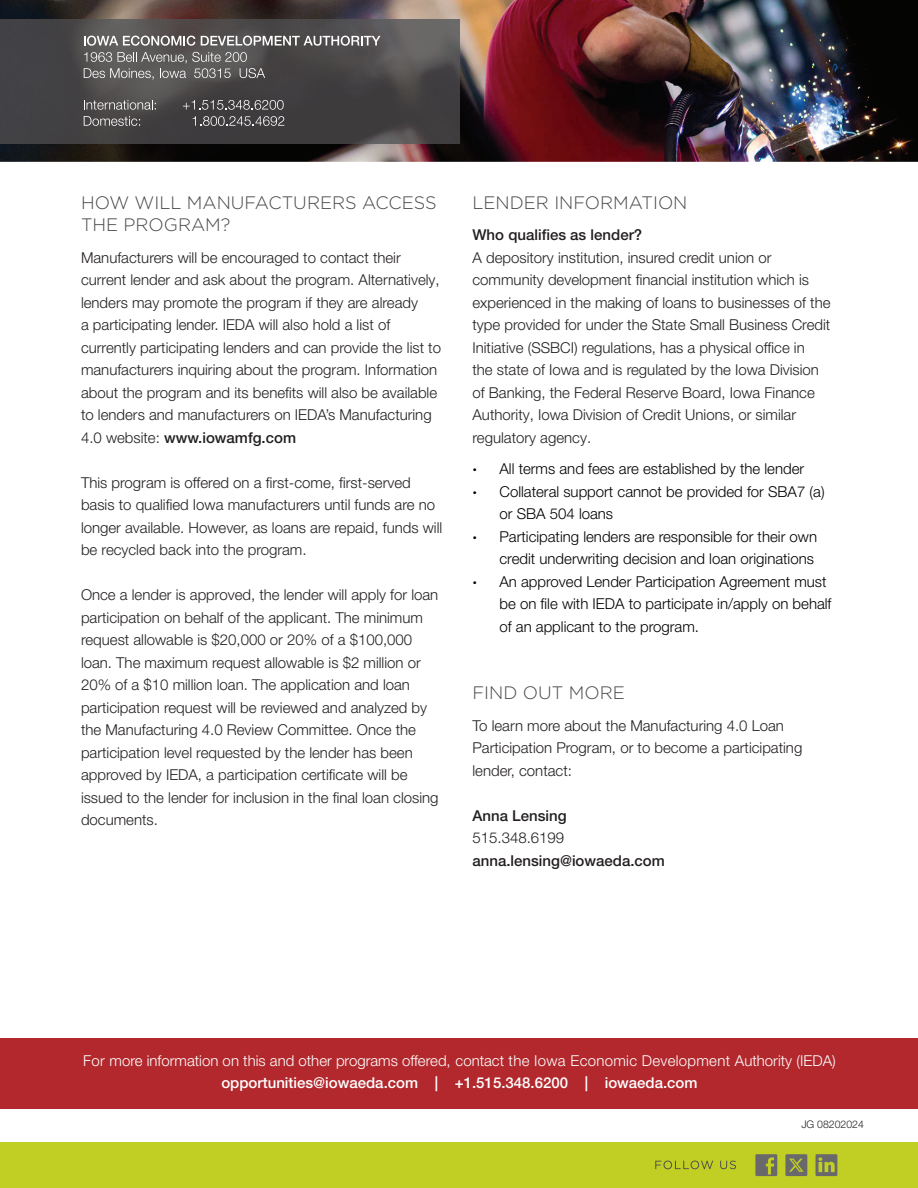
<style>
.page{position:relative;width:918px;height:1188px;background:#fff}
.page>*{position:absolute;margin:0;border:0;box-sizing:border-box;transform-origin:0 0}
.t1{font:300 18px/22.5px "Gotham";color:#474747}
.t2{font:300 15px/22.5px "Helvetica Neue LT Pro";color:#231f20}
.t3{font:300 15px/22.5px "Helvetica Neue LT Pro";color:#000}
.t4{font:300 15px "Helvetica Neue LT Pro";color:#fff}
.t5{font:500 15px "Helvetica Neue LT Pro";color:#231f20}
.t6{font:500 15px "Helvetica Neue LT Pro";color:#fff}
.t7{font:300 10.5px "Helvetica Neue LT Pro";color:#231f20}
.s1{font-weight:500}
.s2{font-weight:800}
</style>
<div class="page">
<img style="left:0;top:0;width:918px;height:162px">
<img style="left:0;top:19px;width:460px;height:125px">
<svg style="left:84px;top:36px;width:111px;height:10px"></svg>
<svg style="left:201px;top:36px;width:180px;height:10px"></svg>
<svg style="left:84px;top:52px;width:181px;height:28px;background:#71706f"></svg>
<svg style="left:84px;top:100px;width:72px;height:10px"></svg>
<svg style="left:183px;top:100px;width:101px;height:10px"></svg>
<svg style="left:84px;top:116px;width:56px;height:10px"></svg>
<svg style="left:193px;top:116px;width:91px;height:10px"></svg>
<div style="left:0;top:1142px;width:918px;height:46px;background:#c1ce23"></div>
<svg style="left:655px;top:1161px;width:58px;height:8px"></svg>
<svg style="left:720px;top:1161px;width:16px;height:8px"></svg>
<svg style="left:785px;top:1154px;width:22px;height:22px"></svg>
<svg style="left:755px;top:1154px;width:22px;height:22px"></svg>
<svg style="left:816px;top:1154px;width:21px;height:22px"></svg>
<div style="left:0;top:1039px;width:918px;height:70px;background:#b2282d"></div>
<p class="t1" style="left:81px;top:191px;width:357px">HOW WILL MANUFACTURERS ACCESS<br>THE PROGRAM?</p>
<p class="t2" style="left:81px;top:246px;width:362px">Manufacturers will be encouraged to contact their current lender and ask about the program. Alternatively, lenders may promote the program if they are already<br>a participating lender. IEDA will also hold a list of currently participating lenders and can provide the list to manufacturers inquiring about the program. Information about the program and its benefits will also be available to lenders and manufacturers on IEDA’s Manufacturing 4.0 website: <span class="s1">www.iowamfg.com</span></p>
<p class="t2" style="left:81px;top:471px;width:363px">This program is offered on a first-come, first-served basis to qualified Iowa manufacturers until funds are no longer available. However, as loans are repaid, funds will be recycled back into the program.</p>
<p class="t2" style="left:81px;top:583px;width:359px">Once a lender is approved, the lender will apply for loan participation on behalf of the applicant. The minimum request allowable is $20,000 or 20% of a $100,000 loan. The maximum request allowable is $2 million or 20% of a $10 million loan. The application and loan participation request will be reviewed and analyzed by the Manufacturing 4.0 Review Committee. Once the participation level requested by the lender has been approved by IEDA, a participation certificate will be issued to the lender for inclusion in the final loan closing documents.</p>
<p class="t1" style="left:472px;top:191px;width:217px">LENDER INFORMATION</p>
<p class="t5" style="left:472px;top:226px;width:171px">Who qualifies as lender?</p>
<p class="t2" style="left:472px;top:246px;width:360px">A depository institution, insured credit union or community development financial institution which is experienced in the making of loans to businesses of the type provided for under the State Small Business Credit Initiative (SSBCI) regulations, has a physical office in<br>the state of Iowa and is regulated by the Iowa Division of Banking, the Federal Reserve Board, Iowa Finance Authority, Iowa Division of Credit Unions, or similar regulatory agency.</p>
<p class="t3" style="left:472px;top:457px;width:333px"><span class="s2">·</span> All terms and fees are established by the lender</p>
<p class="t3" style="left:500px;top:480px;width:327px;text-indent:-27px"><span class="s2">·</span> Collateral support cannot be provided for SBA7 (a) or SBA 504 loans</p>
<p class="t3" style="left:472px;top:525px;width:346px;text-align:right"><span class="s2">·</span> Participating lenders are responsible for their own credit underwriting decision and loan originations</p>
<p class="t3" style="left:500px;top:570px;width:334px;text-indent:-27px"><span class="s2">·</span> An approved Lender Participation Agreement must be on file with IEDA to participate in/apply on behalf of an applicant to the program.</p>
<p class="t1" style="left:472px;top:681px;width:154px">FIND OUT MORE</p>
<p class="t2" style="left:472px;top:714px;width:331px">To learn more about the Manufacturing 4.0 Loan<br>Participation Program, or to become a participating lender, contact:</p>
<p class="t5" style="left:472px;top:806px;width:96px">Anna Lensing</p>
<p class="t2" style="left:472px;top:826px;width:93px">515.348.6199</p>
<p class="t5" style="left:472px;top:851px;width:194px">anna.lensing@iowaeda.com</p>
<p class="t4" style="left:83px;top:1051px;width:754px">For more information on this and other programs offered, contact the Iowa Economic Development Authority (IEDA)</p>
<p class="t6" style="left:221px;top:1074px;width:478px">opportunities@iowaeda.com | +1.515.348.6200 | iowaeda.com</p>
<p class="t7" style="left:801px;top:1118px;width:64px">JG 08202024</p>
</div>
